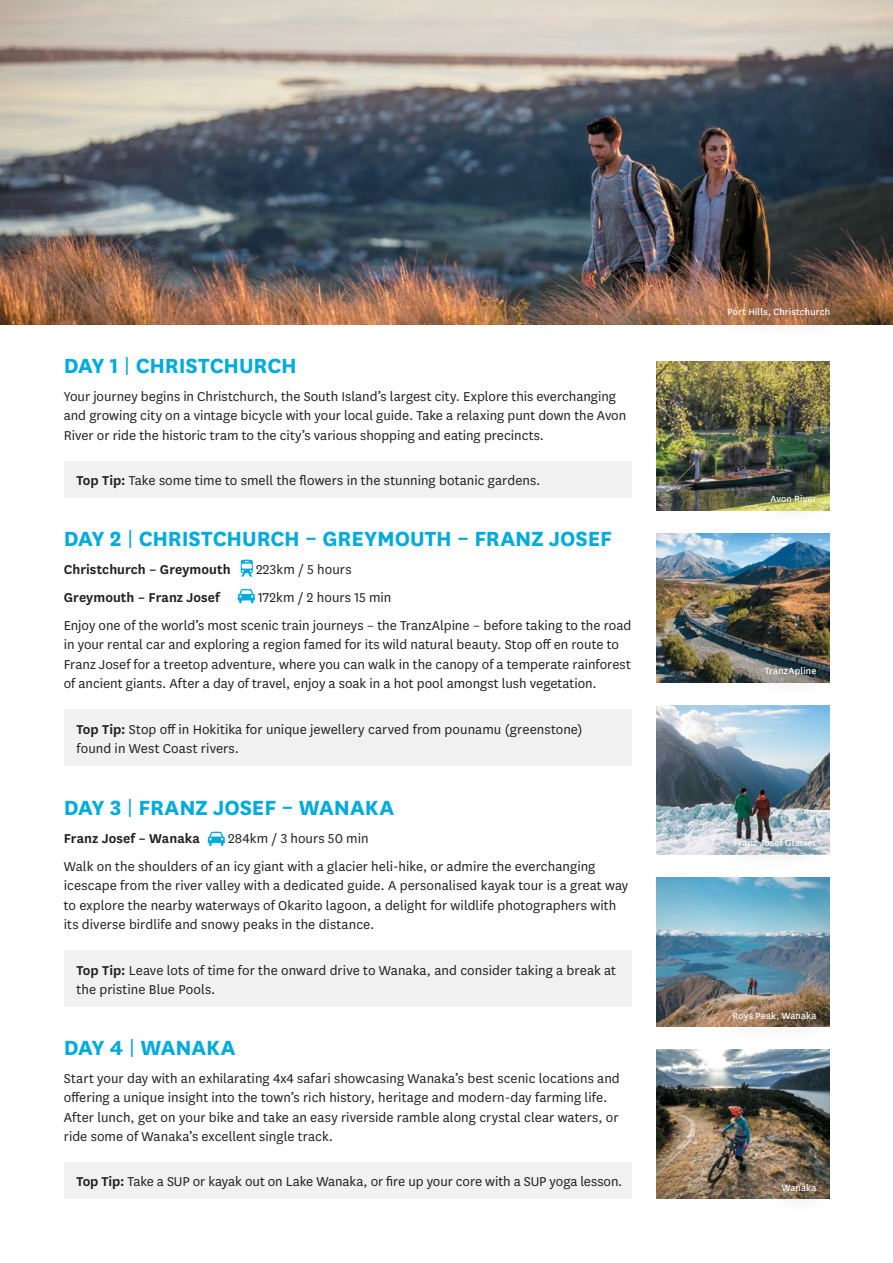
<style>
.page{position:relative;width:893px;height:1263px;background:#fff}
.page>*{position:absolute;margin:0;border:0;box-sizing:border-box;transform-origin:0 0}
.t1{font:700 24px "National";letter-spacing:-.005em;color:#00abdd}
.t2{font:15px/19.5px "National";letter-spacing:.005em;color:#231f20}
.t3{font:600 15px "National";letter-spacing:.005em;color:#231f20}
.t4{font:10.5px "National";letter-spacing:.015em;color:#fff}
.s1{font-weight:400}
.s2{font-weight:600}
</style>
<div class="page">
<img style="left:0;top:0;width:893px;height:325px">
<img style="left:657px;top:361px;width:172px;height:149px">
<div style="left:749px;top:472px;width:87px;height:53px;background:#231f20;opacity:.75"></div>
<div style="left:707px;top:286px;width:144px;height:52px;background:#231f20;opacity:.75"></div>
<img style="left:657px;top:533px;width:172px;height:149px">
<div style="left:745px;top:645px;width:92px;height:52px;background:#231f20;opacity:.75"></div>
<img style="left:657px;top:705px;width:172px;height:149px">
<div style="left:713px;top:817px;width:123px;height:53px;background:#231f20;opacity:.75"></div>
<img style="left:657px;top:877px;width:172px;height:149px">
<div style="left:712px;top:989px;width:125px;height:53px;background:#231f20;opacity:.75"></div>
<svg style="left:241px;top:560px;width:12px;height:17px"></svg>
<svg style="left:238px;top:589px;width:17px;height:15px"></svg>
<svg style="left:208px;top:832px;width:17px;height:14px"></svg>
<div style="left:64px;top:461px;width:567px;height:37px;background:#f1f1f2"></div>
<div style="left:64px;top:710px;width:567px;height:56px;background:#f1f1f2"></div>
<div style="left:64px;top:951px;width:567px;height:56px;background:#f1f1f2"></div>
<div style="left:64px;top:1162px;width:567px;height:37px;background:#f1f1f2"></div>
<img style="left:657px;top:1050px;width:172px;height:148px">
<div style="left:761px;top:1161px;width:76px;height:53px;background:#231f20;opacity:.75"></div>
<h1 class="t1" style="left:64px;top:348px;width:235px">DAY 1 <span class="s1">|</span> CHRISTCHURCH</h1>
<p class="t2" style="left:64px;top:386px;width:564px">Your journey begins in Christchurch, the South Island’s largest city. Explore this everchanging and growing city on a vintage bicycle with your local guide. Take a relaxing punt down the Avon<br>River or ride the historic tram to the city’s various shopping and eating precincts.</p>
<p class="t2" style="left:77px;top:470px;width:466px"><span class="s2">Top Tip:</span> Take some time to smell the flowers in the stunning botanic gardens.</p>
<h1 class="t1" style="left:64px;top:521px;width:550px">DAY 2 <span class="s1">|</span> CHRISTCHURCH – GREYMOUTH – FRANZ JOSEF</h1>
<p class="t3" style="left:64px;top:559px;width:168px">Christchurch – Greymouth</p>
<p class="t2" style="left:256px;top:559px;width:97px">223km / 5 hours</p>
<p class="t3" style="left:64px;top:587px;width:158px">Greymouth – Franz Josef</p>
<p class="t2" style="left:64px;top:582px;width:569px;line-height:28px;text-indent:194px">172km / 2 hours 15 min<br>Enjoy one of the world’s most scenic train journeys – the TranzAlpine – before taking to the road</p>
<p class="t2" style="left:64px;top:634px;width:569px">in your rental car and exploring a region famed for its wild natural beauty. Stop off en route to<br>Franz Josef for a treetop adventure, where you can walk in the canopy of a temperate rainforest of ancient giants. After a day of travel, enjoy a soak in a hot pool amongst lush vegetation.</p>
<p class="t2" style="left:77px;top:719px;width:507px"><span class="s2">Top Tip:</span> Stop off in Hokitika for unique jewellery carved from pounamu (greenstone) found in West Coast rivers.</p>
<h1 class="t1" style="left:64px;top:791px;width:332px">DAY 3 <span class="s1">|</span> FRANZ JOSEF – WANAKA</h1>
<p class="t3" style="left:64px;top:828px;width:138px">Franz Josef – Wanaka</p>
<p class="t2" style="left:64px;top:824px;width:533px;line-height:28px;text-indent:164px">284km / 3 hours 50 min<br>Walk on the shoulders of an icy giant with a glacier heli-hike, or admire the everchanging</p>
<p class="t2" style="left:64px;top:875px;width:566px">icescape from the river valley with a dedicated guide. A personalised kayak tour is a great way to explore the nearby waterways of Okarito lagoon, a delight for wildlife photographers with its diverse birdlife and snowy peaks in the distance.</p>
<p class="t2" style="left:77px;top:960px;width:541px"><span class="s2">Top Tip:</span> Leave lots of time for the onward drive to Wanaka, and consider taking a break at the pristine Blue Pools.</p>
<h1 class="t1" style="left:64px;top:1030px;width:173px">DAY 4 <span class="s1">|</span> WANAKA</h1>
<p class="t2" style="left:64px;top:1068px;width:557px">Start your day with an exhilarating 4x4 safari showcasing Wanaka’s best scenic locations and offering a unique insight into the town’s rich history, heritage and modern-day farming life.<br>After lunch, get on your bike and take an easy riverside ramble along crystal clear waters, or ride some of Wanaka’s excellent single track.</p>
<p class="t4" style="left:727px;top:305px;width:104px">Port Hills, Christchurch</p>
<p class="t4" style="left:770px;top:491px;width:48px">Avon River</p>
<p class="t4" style="left:765px;top:664px;width:53px">TranzApline</p>
<p class="t4" style="left:734px;top:836px;width:84px">Franz Josef Glacier</p>
<p class="t4" style="left:733px;top:1008px;width:85px">Roys Peak, Wanaka</p>
<p class="t2" style="left:77px;top:1171px;width:547px"><span class="s2">Top Tip:</span> Take a SUP or kayak out on Lake Wanaka, or fire up your core with a SUP yoga lesson.</p>
<p class="t4" style="left:782px;top:1180px;width:36px">Wanaka</p>
</div>
